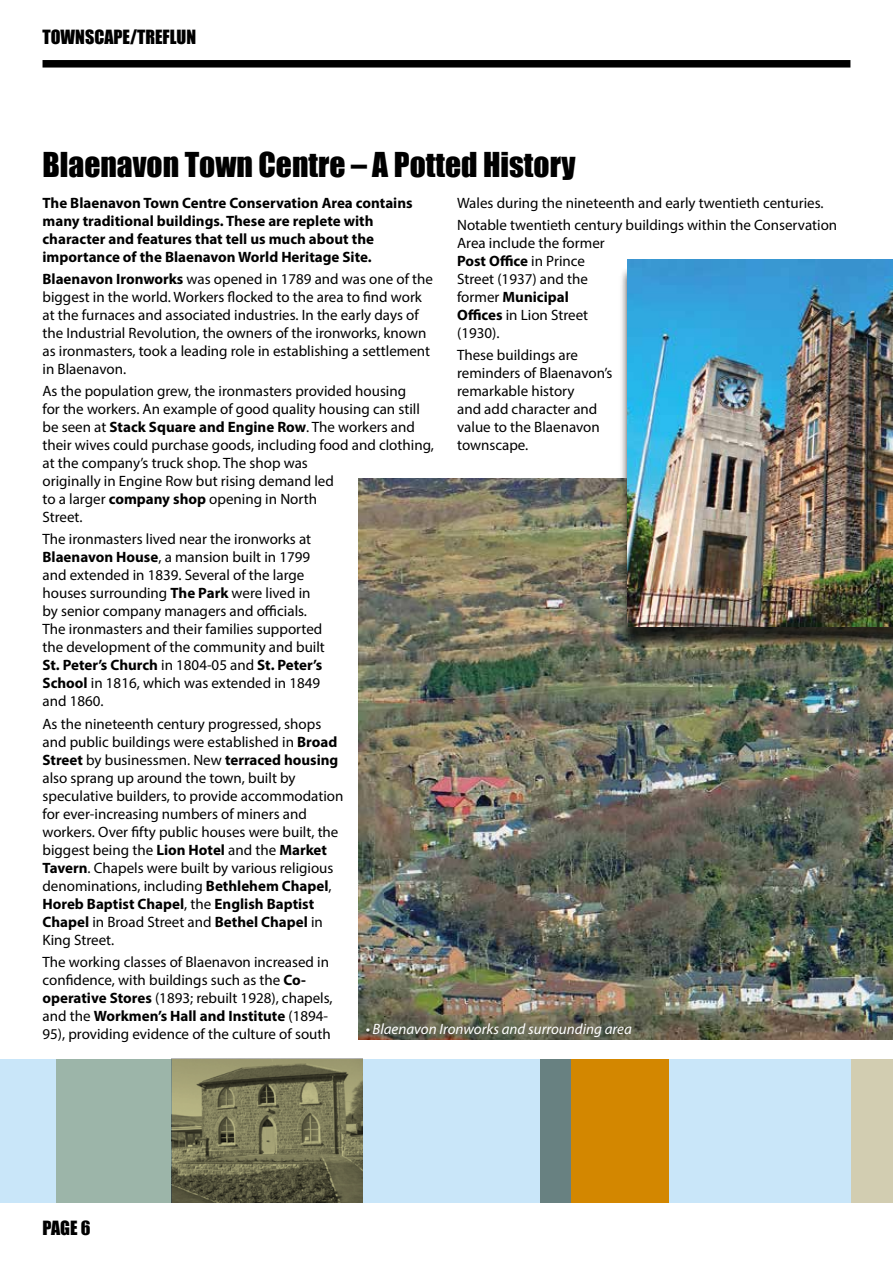
<style>
.page{position:relative;width:893px;height:1263px;background:#fff}
.page>*{position:absolute;margin:0;border:0;box-sizing:border-box;transform-origin:0 0}
.t1{font:31.5px "Impact";color:#000}
.t2{font:18px "Impact";color:#000}
.t3{font:15px/18px "Myriad Pro";color:#000}
.t4{font:700 15px/18px "Myriad Pro";color:#000}
.t5{font:italic 15px "Myriad Pro";color:#fff}
.s1{font-weight:700}
</style>
<div class="page">
<div style="left:850px;top:1059px;width:43px;height:143px;background:#d2cdb1"></div>
<div style="left:669px;top:1059px;width:181px;height:143px;background:#c9e6f9"></div>
<div style="left:571px;top:1059px;width:98px;height:143px;background:#d38700"></div>
<div style="left:540px;top:1059px;width:31px;height:143px;background:#688181"></div>
<div style="left:362px;top:1059px;width:178px;height:143px;background:#c9e6f9"></div>
<div style="left:50px;top:1059px;width:121px;height:143px;background:#9cb5a9"></div>
<div style="left:0;top:1059px;width:55px;height:143px;background:#c9e6f9"></div>
<div style="left:43px;top:60px;width:807px;height:8px;background:#000"></div>
<img style="left:358px;top:478px;width:535px;height:562px">
<div style="left:619px;top:266px;width:274px;height:383px;background:#000;opacity:.75"></div>
<img style="left:627px;top:259px;width:266px;height:367px">
<img style="left:171px;top:1059px;width:191px;height:143px">
<p class="t2" style="left:43px;top:23px;width:155px">TOWNSCAPE/TREFLUN</p>
<h1 class="t1" style="left:43px;top:140px;width:535px">Blaenavon Town Centre – A Potted History</h1>
<p class="t4" style="left:43px;top:193px;width:372px">The Blaenavon Town Centre Conservation Area contains many traditional buildings. These are replete with character and features that tell us much about the importance of the Blaenavon World Heritage Site.</p>
<p class="t3" style="left:43px;top:270px;width:392px"><span class="s1">Blaenavon Ironworks</span> was opened in 1789 and was one of the biggest in the world. Workers flocked to the area to find work at the furnaces and associated industries. In the early days of the Industrial Revolution, the owners of the ironworks, known as ironmasters, took a leading role in establishing a settlement in Blaenavon.</p>
<p class="t3" style="left:43px;top:382px;width:393px">As the population grew, the ironmasters provided housing<br>for the workers. An example of good quality housing can still be seen at <span class="s1">Stack Square and Engine Row</span>. The workers and their wives could purchase goods, including food and clothing, at the company’s truck shop. The shop was<br>originally in Engine Row but rising demand led<br>to a larger <span class="s1">company shop</span> opening in North<br>Street.</p>
<p class="t3" style="left:43px;top:530px;width:284px">The ironmasters lived near the ironworks at <span class="s1">Blaenavon House</span>, a mansion built in 1799 and extended in 1839. Several of the large houses surrounding <span class="s1">The Park</span> were lived in by senior company managers and officials.<br>The ironmasters and their families supported the development of the community and built <span class="s1">St. Peter’s Church</span> in 1804-05 and <span class="s1">St. Peter’s School</span> in 1816, which was extended in 1849 and 1860.</p>
<p class="t3" style="left:43px;top:714px;width:302px">As the nineteenth century progressed, shops and public buildings were established in <span class="s1">Broad Street</span> by businessmen. New <span class="s1">terraced housing </span>also sprang up around the town, built by speculative builders, to provide accommodation for ever-increasing numbers of miners and workers. Over fifty public houses were built, the biggest being the <span class="s1">Lion Hotel</span> and the <span class="s1">Market Tavern</span>. Chapels were built by various religious denominations, including <span class="s1">Bethlehem Chapel</span>, <span class="s1">Horeb Baptist Chapel</span>, the <span class="s1">English Baptist Chapel</span> in Broad Street and <span class="s1">Bethel Chapel</span> in King Street.</p>
<p class="t3" style="left:43px;top:953px;width:292px">The working classes of Blaenavon increased in confidence, with buildings such as the <span class="s1">Co&shy;operative Stores</span> (1893; rebuilt 1928), chapels, and the <span class="s1">Workmen’s Hall and Institute</span> (1894- 95), providing evidence of the culture of south</p>
<p class="t3" style="left:457px;top:191px;width:382px;line-height:22.2px">Wales during the nineteenth and early twentieth centuries.<br>Notable twentieth century buildings within the Conservation</p>
<p class="t3" style="left:457px;top:234px;width:149px">Area include the former<br><span class="s1">Post Office</span> in Prince<br>Street (1937) and the former <span class="s1">Municipal<br>Offices</span> in Lion Street (1930).</p>
<p class="t3" style="left:457px;top:346px;width:157px">These buildings are reminders of Blaenavon’s remarkable history<br>and add character and value to the Blaenavon townscape.</p>
<p class="t5" style="left:366px;top:1020px;width:268px">• Blaenavon Ironworks and surrounding area</p>
<p class="t2" style="left:43px;top:1214px;width:50px">PAGE 6</p>
</div>
